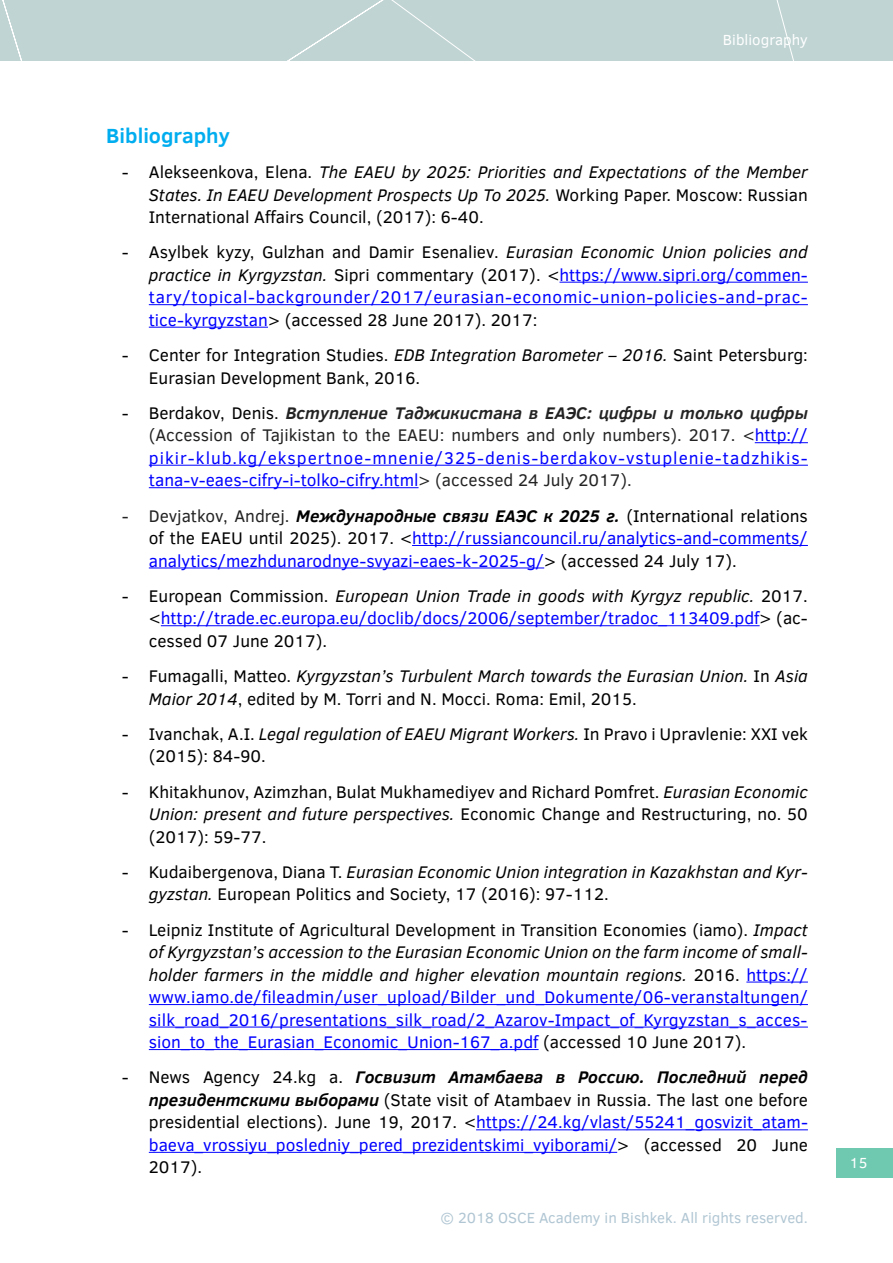
<style>
.page{position:relative;width:893px;height:1263px;background:#fff}
.page>*{position:absolute;margin:0;border:0;box-sizing:border-box;transform-origin:0 0}
.t1{font:700 21px "Clear Sans";color:#00adef}
.t2{font:17.25px/22.5px "Clear Sans";color:#00f;text-align:justify}
.t3{font:17.25px/22.5px "Clear Sans";color:#000}
.t4{font:italic 17.25px/22.5px "Clear Sans";color:#000;text-align:justify}
.t5{font:15px "Clear Sans";color:#b0c6d3}
.t6{font:15px "Clear Sans";color:#fff}
.s1{font-style:normal}
.s2{color:#000}
.s3{font-style:italic;color:#000}
.s4{font-style:italic}
.s5{font-weight:700;font-style:italic;color:#232323}
.s6{color:#232323}
.s7{font-weight:700;font-style:italic;color:#000}
.s8{font-weight:700;font-style:italic}
.s9{color:#00f}
</style>
<div class="page">
<div style="left:0;top:0;width:893px;height:61px;background:#c0d4d3"></div>
<svg style="left:2px;top:0;width:792px;height:61px"></svg>
<div style="left:837px;top:1148px;width:56px;height:30px;background:#6fc9b0"></div>
<hr style="left:559px;top:282px;width:249px;height:1px;background:#00f">
<hr style="left:149px;top:304px;width:659px;height:1px;background:#00f">
<hr style="left:149px;top:327px;width:119px;height:1px;background:#00f">
<hr style="left:755px;top:442px;width:53px;height:1px;background:#00f">
<hr style="left:149px;top:465px;width:659px;height:1px;background:#00f">
<hr style="left:149px;top:487px;width:270px;height:1px;background:#00f">
<hr style="left:412px;top:545px;width:396px;height:1px;background:#00f">
<hr style="left:149px;top:567px;width:395px;height:1px;background:#00f">
<hr style="left:161px;top:625px;width:599px;height:1px;background:#00f">
<hr style="left:746px;top:982px;width:62px;height:1px;background:#00f">
<hr style="left:149px;top:1004px;width:659px;height:1px;background:#00f">
<hr style="left:149px;top:1027px;width:659px;height:1px;background:#00f">
<hr style="left:149px;top:1049px;width:390px;height:1px;background:#00f">
<hr style="left:476px;top:1129px;width:332px;height:1px;background:#00f">
<hr style="left:149px;top:1152px;width:468px;height:1px;background:#00f">
<p class="t6" style="left:723px;top:30px;width:86px">Bibliography</p>
<p class="t1" style="left:106px;top:120px;width:125px">Bibliography</p>
<p class="t4" style="left:149px;top:161px;width:661px;text-indent:-27px"><span class="s1">- Alekseenkova, Elena.</span> The EAEU by 2025: Priorities and Expectations of the Member States. In EAEU Development Prospects Up To 2025. <span class="s1">Working Paper. Moscow: Russian International Affairs Council, (2017): 6-40.</span></p>
<p class="t2" style="left:149px;top:241px;width:661px;text-indent:-27px"><span class="s2">- Asylbek kyzy, Gulzhan and Damir Esenaliev.</span> <span class="s3">Eurasian Economic Union policies and practice in Kyrgyzstan.</span> <span class="s2">Sipri commentary (2017). &lt;</span>https://www.sipri.org/commen&shy;tary/topical-backgrounder/2017/eurasian-economic-union-policies-and-prac&shy;tice-kyrgyzstan<span class="s2">&gt; (accessed 28 June 2017). 2017:</span></p>
<p class="t3" style="left:149px;top:344px;width:661px;text-indent:-27px">- Center for Integration Studies. <span class="s4">EDB Integration Barometer – 2016.</span> Saint Petersburg:<br>Eurasian Development Bank, 2016.</p>
<p class="t2" style="left:149px;top:402px;width:661px;text-indent:-27px"><span class="s2">- Berdakov, Denis.</span> <span class="s5">Вступление Таджикистана в ЕАЭС: цифры и только цифры </span><span class="s6">(Accession of Tajikistan to the EAEU: numbers and only numbers). 2017. &lt;</span>http:// pikir-klub.kg/ekspertnoe-mnenie/325-denis-berdakov-vstuplenie-tadzhikis&shy;tana-v-eaes-cifry-i-tolko-cifry.html<span class="s6">&gt; (accessed 24 July 2017).</span></p>
<p class="t2" style="left:149px;top:504px;width:661px;text-indent:-27px"><span class="s6">- Devjatkov, Andrej.</span> <span class="s7">Международные связи ЕАЭС к 2025 г.</span> <span class="s2">(International relations of the EAEU until 2025). 2017. &lt;</span>http://russiancouncil.ru/analytics-and-comments/ analytics/mezhdunarodnye-svyazi-eaes-k-2025-g/<span class="s2">&gt; (accessed 24 July 17).</span></p>
<p class="t2" style="left:149px;top:584px;width:661px;text-indent:-27px"><span class="s2">- European Commission.</span> <span class="s3">European Union Trade in goods with Kyrgyz republic.</span> <span class="s2">2017. &lt;</span>http://trade.ec.europa.eu/doclib/docs/2006/september/tradoc_113409.pdf<span class="s2">&gt; (ac&shy;cessed 07 June 2017).</span></p>
<p class="t4" style="left:149px;top:665px;width:661px;text-indent:-27px"><span class="s1">- Fumagalli, Matteo.</span> Kyrgyzstan’s Turbulent March towards the Eurasian Union. <span class="s1">In</span> Asia<br>Maior 2014<span class="s1">, edited by M. Torri and N. Mocci. Roma: Emil, 2015.</span></p>
<p class="t3" style="left:149px;top:722px;width:661px;text-indent:-27px">- Ivanchak, A.I. <span class="s4">Legal regulation of EAEU Migrant Workers.</span> In Pravo i Upravlenie: XXI vek (2015): 84-90.</p>
<p class="t3" style="left:149px;top:780px;width:661px;text-align:justify;text-indent:-27px">- Khitakhunov, Azimzhan, Bulat Mukhamediyev and Richard Pomfret. <span class="s4">Eurasian Economic Union: present and future perspectives.</span> Economic Change and Restructuring, no. 50 (2017): 59-77.</p>
<p class="t3" style="left:149px;top:860px;width:661px;text-indent:-27px">- Kudaibergenova, Diana T. <span class="s4">Eurasian Economic Union integration in Kazakhstan and Kyr&shy;gyzstan.</span> European Politics and Society, 17 (2016): 97-112.</p>
<p class="t2" style="left:149px;top:918px;width:661px;text-indent:-27px"><span class="s2">- Leipniz Institute of Agricultural Development in Transition Economies (iamo).</span> <span class="s3">Impact of Kyrgyzstan’s accession to the Eurasian Economic Union on the farm income of small&shy;holder farmers in the middle and higher elevation mountain regions.</span> <span class="s2">2016.</span> https:// www.iamo.de/fileadmin/user_upload/Bilder_und_Dokumente/06-veranstaltungen/ silk_road_2016/presentations_silk_road/2_Azarov-Impact_of_Kyrgyzstan_s_acces&shy;sion_to_the_Eurasian_Economic_Union-167_a.pdf <span class="s2">(accessed 10 June 2017).</span></p>
<p class="t3" style="left:149px;top:1066px;width:661px;text-align:justify;text-indent:-27px">- News Agency 24.kg a. <span class="s8">Госвизит Атамбаева в Россию. Последний перед президентскими выборами</span> (State visit of Atambaev in Russia. The last one before presidential elections). June 19, 2017. &lt;<span class="s9">https://24.kg/vlast/55241_gosvizit_atam&shy;baeva_vrossiyu_posledniy_pered_prezidentskimi_vyiborami/</span>&gt; (accessed 20 June 2017).</p>
<p class="t5" style="left:440px;top:1207px;width:369px">© 2018 OSCE Academy in Bishkek. All rights reserved.</p>
<p class="t6" style="left:850px;top:1153px;width:19px">15</p>
</div>
